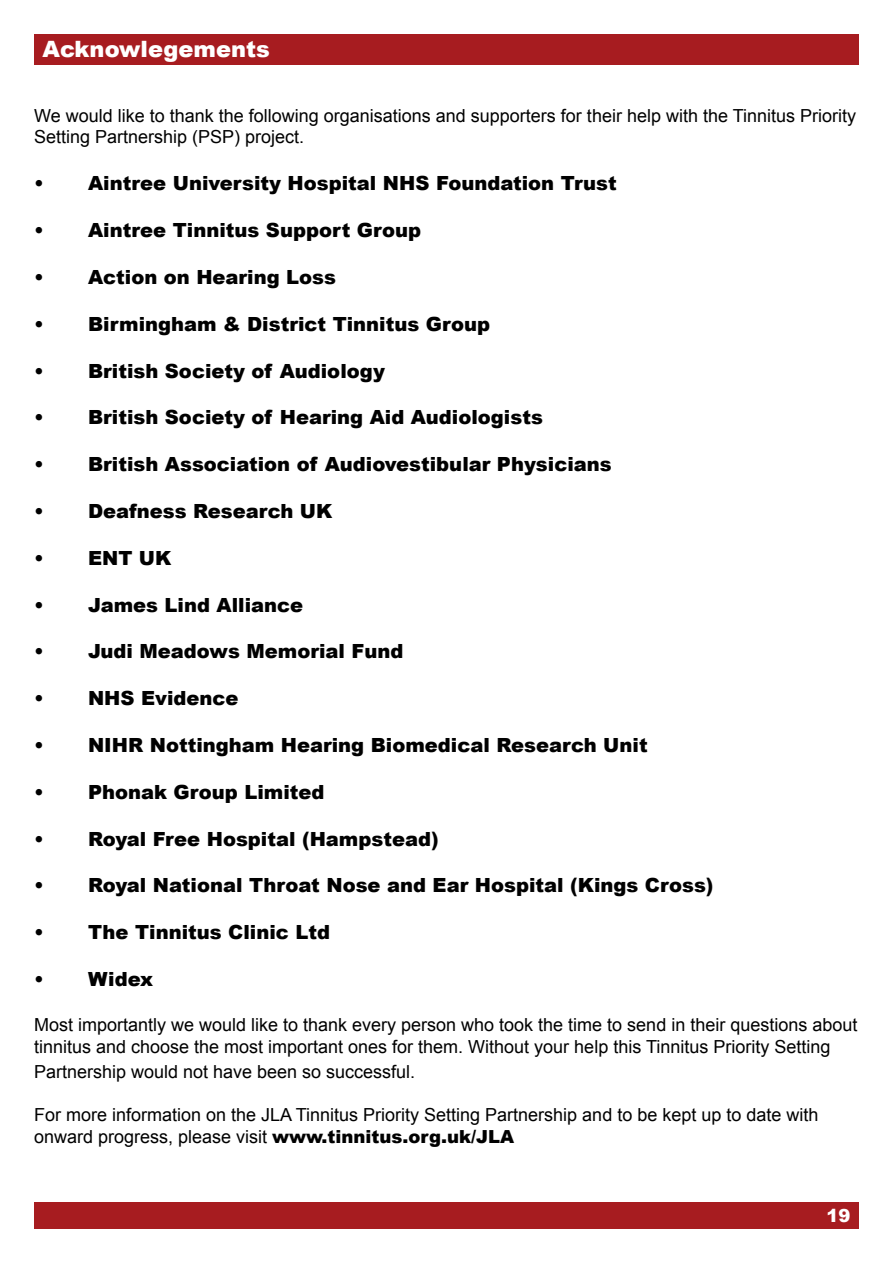
<style>
.page{position:relative;width:893px;height:1263px;background:#fff}
.page>*{position:absolute;margin:0;border:0;box-sizing:border-box;transform-origin:0 0}
.t1{font:900 22.5px "Arial";color:#fff}
.t2{font:900 19.5px "Arial";color:#000}
.t3{font:18px/21.6px "Arial";color:#000}
.t4{font:900 18px "Arial";color:#fff}
.s1{font-weight:900}
</style>
<div class="page">
<div style="left:34px;top:34px;width:825px;height:31px;background:#a71c20"></div>
<div style="left:34px;top:1202px;width:825px;height:27px;background:#a71c20"></div>
<p class="t1" style="left:43px;top:33px;width:229px">Acknowlegements</p>
<p class="t3" style="left:34px;top:105px;width:824px">We would like to thank the following organisations and supporters for their help with the Tinnitus Priority<br>Setting Partnership (PSP) project.</p>
<p class="t2" style="left:34px;top:169px;width:584px">• Aintree University Hospital NHS Foundation Trust</p>
<p class="t2" style="left:34px;top:216px;width:389px">• Aintree Tinnitus Support Group</p>
<p class="t2" style="left:34px;top:263px;width:304px">• Action on Hearing Loss</p>
<p class="t2" style="left:34px;top:310px;width:458px">• Birmingham &amp; District Tinnitus Group</p>
<p class="t2" style="left:34px;top:356px;width:353px">• British Society of Audiology</p>
<p class="t2" style="left:34px;top:403px;width:510px">• British Society of Hearing Aid Audiologists</p>
<p class="t2" style="left:34px;top:450px;width:579px">• British Association of Audiovestibular Physicians</p>
<p class="t2" style="left:34px;top:497px;width:300px">• Deafness Research UK</p>
<p class="t2" style="left:34px;top:544px;width:139px">• ENT UK</p>
<p class="t2" style="left:34px;top:590px;width:271px">• James Lind Alliance</p>
<p class="t2" style="left:34px;top:637px;width:371px">• Judi Meadows Memorial Fund</p>
<p class="t2" style="left:34px;top:684px;width:206px">• NHS Evidence</p>
<p class="t2" style="left:34px;top:731px;width:615px">• NIHR Nottingham Hearing Biomedical Research Unit</p>
<p class="t2" style="left:34px;top:778px;width:292px">• Phonak Group Limited</p>
<p class="t2" style="left:34px;top:824px;width:406px">• Royal Free Hospital (Hampstead)</p>
<p class="t2" style="left:34px;top:871px;width:681px">• Royal National Throat Nose and Ear Hospital (Kings Cross)</p>
<p class="t2" style="left:34px;top:918px;width:298px">• The Tinnitus Clinic Ltd</p>
<p class="t2" style="left:34px;top:965px;width:121px">• Widex</p>
<p class="t3" style="left:34px;top:1014px;width:825px">Most importantly we would like to thank every person who took the time to send in their questions about tinnitus and choose the most important ones for them. Without your help this Tinnitus Priority Setting</p>
<p class="t3" style="left:34px;top:1061px;width:383px">Partnership would not have been so successful.</p>
<p class="t3" style="left:34px;top:1104px;width:786px">For more information on the JLA Tinnitus Priority Setting Partnership and to be kept up to date with onward progress, please visit <span class="s1">www.tinnitus.org.uk/JLA</span></p>
<p class="t4" style="left:826px;top:1202px;width:26px">19</p>
</div>
